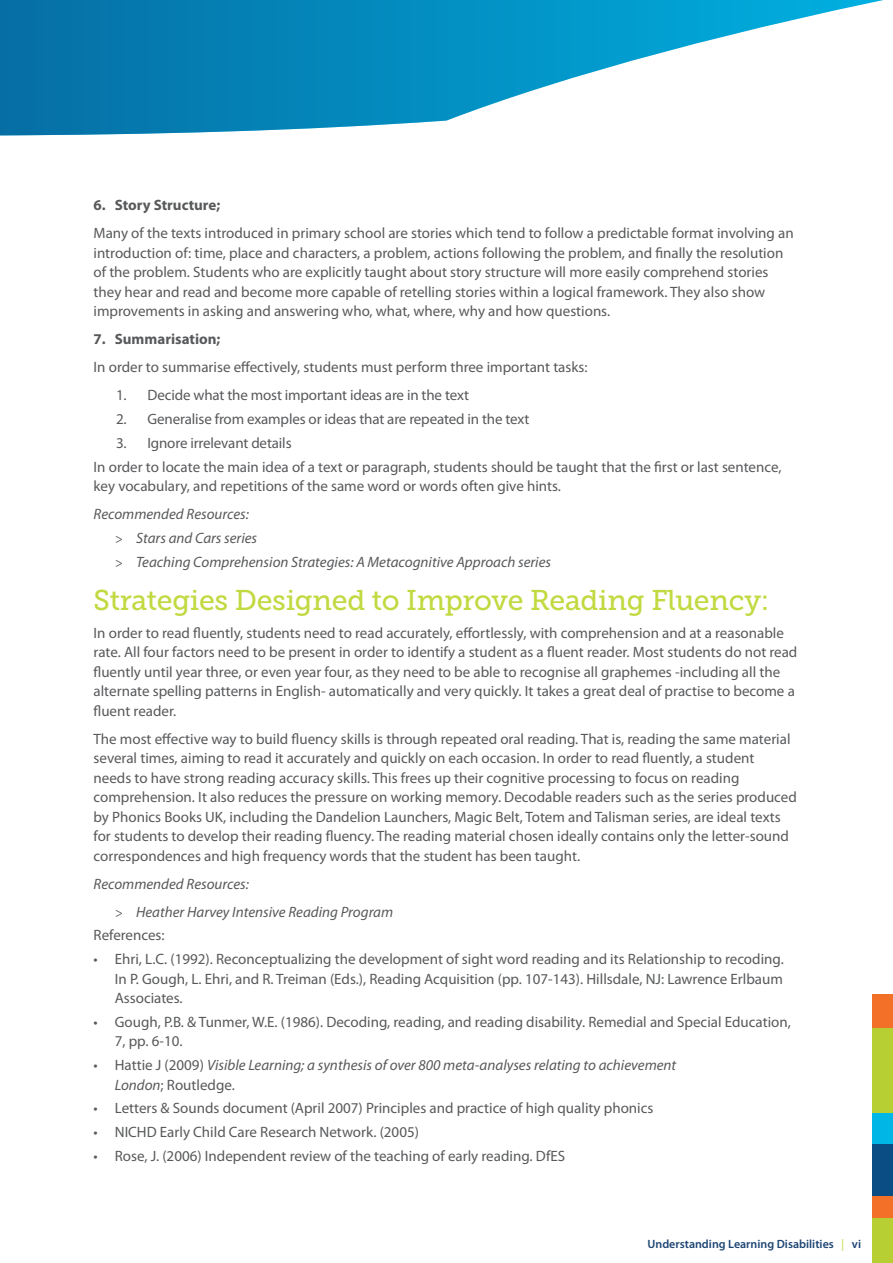
<style>
.page{position:relative;width:893px;height:1263px;background:#fff}
.page>*{position:absolute;margin:0;border:0;box-sizing:border-box;transform-origin:0 0}
.t1{font:28.5px "Museo Slab 500";letter-spacing:-.01em;color:#c3d941}
.t2{font:15px/19.5px "Myriad Pro";color:#58595b}
.t3{font:italic 15px/23.7px "Myriad Pro";color:#58595b}
.t4{font:700 15px "Myriad Pro";color:#58595b}
.t5{font:600 12px "Myriad Pro";color:#1d4574}
.s1{font-size:13.5px}
.s2{font-style:normal}
.s3{color:#cedf6c}
</style>
<div class="page">
<svg style="left:0;top:0;width:883px;height:135px"></svg>
<div style="left:872px;top:1143px;width:21px;height:120px;background:#0a4c84"></div>
<div style="left:872px;top:1028px;width:21px;height:78px;background:#b8cf33"></div>
<div style="left:872px;top:1196px;width:21px;height:30px;background:#f37029"></div>
<div style="left:872px;top:994px;width:21px;height:34px;background:#f37029"></div>
<div style="left:872px;top:1218px;width:21px;height:45px;background:#b8cf33"></div>
<div style="left:872px;top:1044px;width:21px;height:70px;background:#b8cf33"></div>
<div style="left:872px;top:1113px;width:21px;height:30px;background:#00b6e6"></div>
<p class="t4" style="left:94px;top:195px;width:128px">6. Story Structure;</p>
<p class="t2" style="left:94px;top:223px;width:702px">Many of the texts introduced in primary school are stories which tend to follow a predictable format involving an introduction of: time, place and characters, a problem, actions following the problem, and finally the resolution of the problem. Students who are explicitly taught about story structure will more easily comprehend stories they hear and read and become more capable of retelling stories within a logical framework. They also show improvements in asking and answering who, what, where, why and how questions.</p>
<p class="t4" style="left:94px;top:329px;width:128px">7. Summarisation;</p>
<p class="t2" style="left:94px;top:357px;width:495px">In order to summarise effectively, students must perform three important tasks:</p>
<p class="t2" style="left:116px;top:385px;width:354px">1. Decide what the most important ideas are in the text</p>
<p class="t2" style="left:116px;top:409px;width:415px">2. Generalise from examples or ideas that are repeated in the text</p>
<p class="t2" style="left:94px;top:431px;width:689px;line-height:23.7px;text-indent:22px">3. Ignore irrelevant details<br>In order to locate the main idea of a text or paragraph, students should be taught that the first or last sentence,</p>
<p class="t2" style="left:94px;top:476px;width:469px">key vocabulary, and repetitions of the same word or words often give hints.</p>
<p class="t3" style="left:115px;top:502px;width:438px;text-indent:-21px">Recommended Resources:<br><span class="s1">&gt;</span> Stars and Cars series<br><span class="s1">&gt;</span> Teaching Comprehension Strategies: A Metacognitive Approach series</p>
<h1 class="t1" style="left:94px;top:584px;width:677px">Strategies Designed to Improve Reading Fluency:</h1>
<p class="t2" style="left:94px;top:623px;width:705px">In order to read fluently, students need to read accurately, effortlessly, with comprehension and at a reasonable rate. All four factors need to be present in order to identify a student as a fluent reader. Most students do not read fluently until year three, or even year four, as they need to be able to recognise all graphemes -including all the alternate spelling patterns in English- automatically and very quickly. It takes a great deal of practise to become a fluent reader.</p>
<p class="t2" style="left:94px;top:729px;width:705px">The most effective way to build fluency skills is through repeated oral reading. That is, reading the same material several times, aiming to read it accurately and quickly on each occasion. In order to read fluently, a student<br>needs to have strong reading accuracy skills. This frees up their cognitive processing to focus on reading comprehension. It also reduces the pressure on working memory. Decodable readers such as the series produced by Phonics Books UK, including the Dandelion Launchers, Magic Belt, Totem and Talisman series, are ideal texts for students to develop their reading fluency. The reading material chosen ideally contains only the letter-sound correspondences and high frequency words that the student has been taught.</p>
<p class="t3" style="left:115px;top:869px;width:280px;line-height:28px;text-indent:-21px">Recommended Resources:<br><span class="s1">&gt;</span> Heather Harvey Intensive Reading Program</p>
<p class="t2" style="left:94px;top:925px;width:73px">References:</p>
<p class="t2" style="left:115px;top:949px;width:670px;text-align:justify;text-indent:-21px">• Ehri, L.C. (1992). Reconceptualizing the development of sight word reading and its Relationship to recoding.<br>In P. Gough, L. Ehri, and R. Treiman (Eds.), Reading Acquisition (pp. 107-143). Hillsdale, NJ: Lawrence Erlbaum Associates.</p>
<p class="t2" style="left:115px;top:1012px;width:678px;text-indent:-21px">• Gough, P.B. &amp; Tunmer, W.E. (1986). Decoding, reading, and reading disability. Remedial and Special Education,<br>7, pp. 6-10.</p>
<p class="t3" style="left:115px;top:1055px;width:563px;line-height:19.5px;text-indent:-21px"><span class="s2">• Hattie J (2009)</span> Visible Learning; a synthesis of over 800 meta-analyses relating to achievement<br>London<span class="s2">; Routledge.</span></p>
<p class="t2" style="left:94px;top:1098px;width:561px">• Letters &amp; Sounds document (April 2007) Principles and practice of high quality phonics</p>
<p class="t2" style="left:94px;top:1122px;width:327px">• NICHD Early Child Care Research Network. (2005)</p>
<p class="t2" style="left:94px;top:1146px;width:473px">• Rose, J. (2006) Independent review of the teaching of early reading. DfES</p>
<p class="t5" style="left:647px;top:1236px;width:215px">Understanding Learning Disabilities <span class="s3">|</span> vi</p>
</div>
